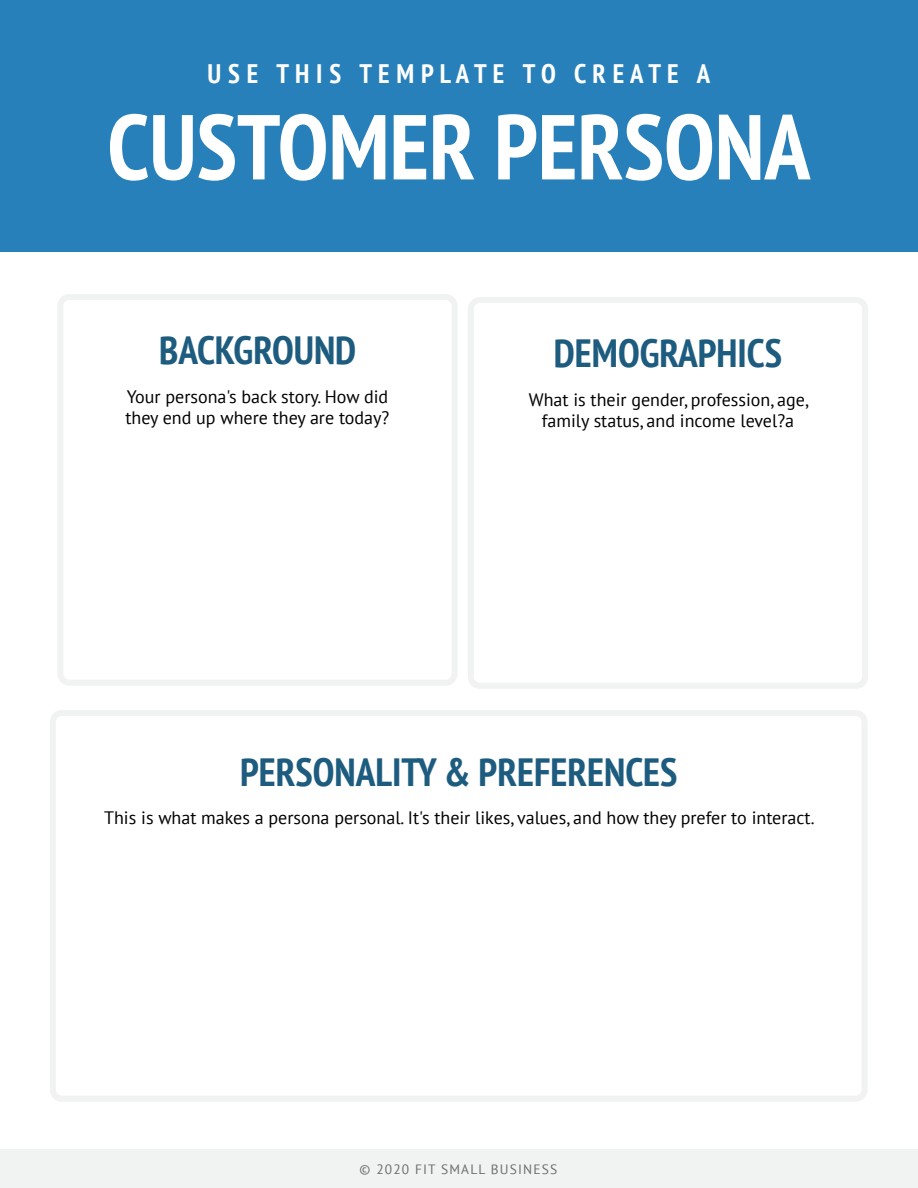
<style>
.page{position:relative;width:918px;height:1188px;background:#fff}
.page>*{position:absolute;margin:0;border:0;box-sizing:border-box;transform-origin:0 0}
.t1{font:700 condensed 91.95px "PT Sans";color:#fff}
.t2{font:700 condensed 39.3px "PT Sans";color:#1d5c7f}
.t3{font:700 condensed 26.7px "PT Sans";color:#fff}
.t4{font:18px/21.6px "PT Sans";color:#000}
.t5{font:13.5px "PT Sans";letter-spacing:.085em;color:#6d6e71}
</style>
<div class="page">
<div style="left:57px;top:294px;width:401px;height:392px;border:6px solid #f1f2f2;border-radius:9px"></div>
<div style="left:468px;top:297px;width:400px;height:392px;border:6px solid #f1f2f2;border-radius:9px"></div>
<div style="left:50px;top:710px;width:818px;height:392px;border:6px solid #f1f2f2;border-radius:9px"></div>
<div style="left:0;top:0;width:918px;height:252px;background:#2880ba"></div>
<div style="left:0;top:1149px;width:918px;height:39px;background:#f1f2f2"></div>
<h3 class="t3" style="left:208px;top:56px;width:504px">U S E T H I S T E M P L A T E T O C R E A T E A</h3>
<h1 class="t1" style="left:107px;top:86px;width:705px">CUSTOMER PERSONA</h1>
<h2 class="t2" style="left:159px;top:324px;width:199px">BACKGROUND</h2>
<p class="t4" style="left:126px;top:385px;width:265px">Your persona's back story. How did they end up where they are today?</p>
<h2 class="t2" style="left:554px;top:327px;width:230px">DEMOGRAPHICS</h2>
<p class="t4" style="left:529px;top:388px;width:281px;text-align:center">What is their gender, profession, age, family status, and income level?a</p>
<h2 class="t2" style="left:240px;top:746px;width:439px">PERSONALITY &amp; PREFERENCES</h2>
<p class="t4" style="left:104px;top:807px;width:712px">This is what makes a persona personal. It's their likes, values, and how they prefer to interact.</p>
<p class="t5" style="left:360px;top:1161px;width:199px">© 2020 FIT SMALL BUSINESS</p>
</div>
